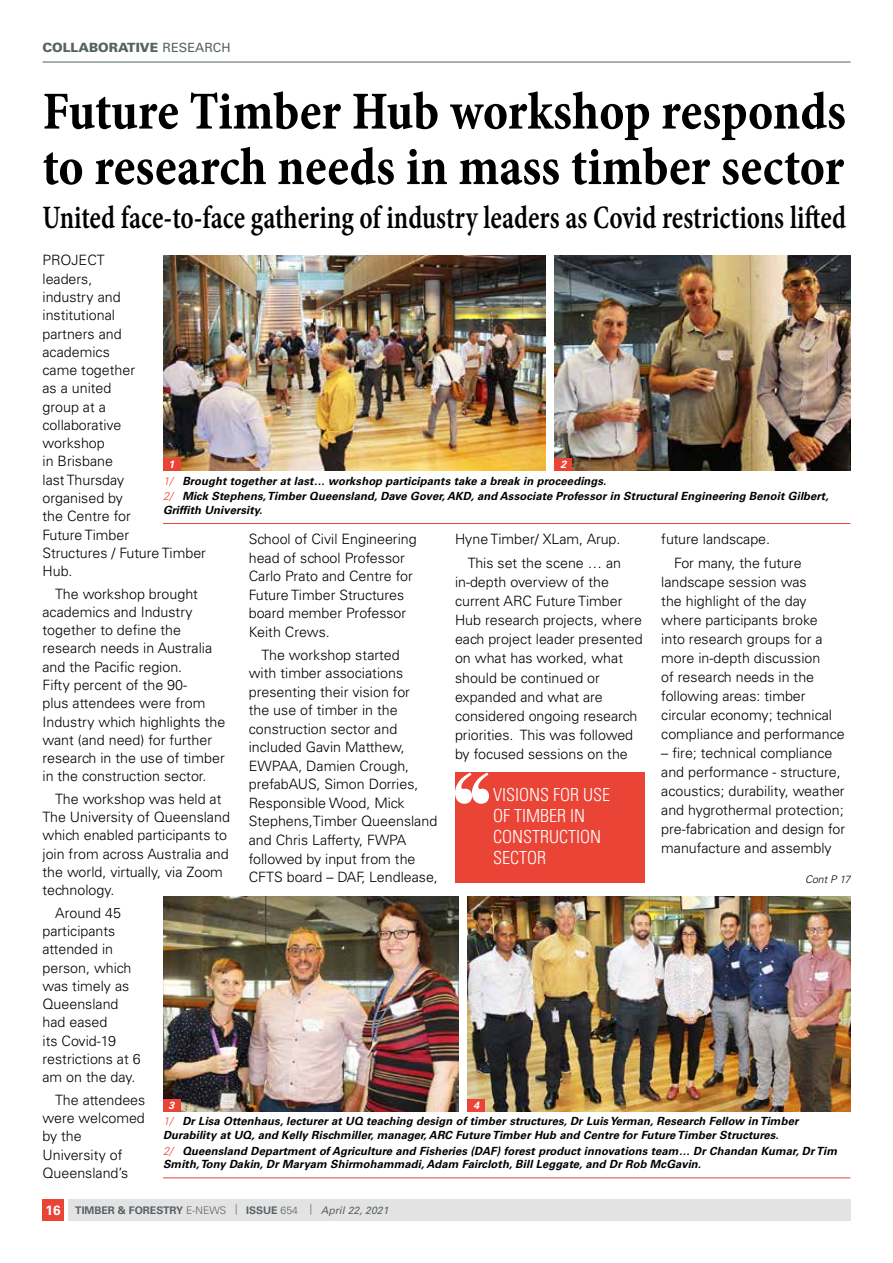
<style>
.page{position:relative;width:893px;height:1263px;background:#fff}
.page>*{position:absolute;margin:0;border:0;box-sizing:border-box;transform-origin:0 0}
.t1{font:54px/55.5px "Minion Pro Bold Cn Capt";color:#000;scale:.95 1}
.t2{font:33px "Minion Pro Semibold Cn Capt";color:#000;scale:.83 1}
.t3{font:300 condensed 18px/21px "Univers LT Std";color:#fff}
.t4{font:300 14.25px/18.3px "Univers LT Std";color:#000}
.t5{font:900 12.75px "Univers LT Std";color:#576265}
.t6{font:italic 700 11.25px/13.5px "Univers LT Std";letter-spacing:.01em;color:#000}
.t7{font:700 10.5px "Univers LT Std";color:#576265}
.t8{font:italic 300 10.5px "Univers LT Std";color:#000}
.t9{font:italic 700 10.5px "Univers LT Std";color:#fff}
.s1{font-weight:400}
.s2{font-weight:300;color:#ea4437}
.s3{font-size:13.5px;color:#fff}
.s4{font-weight:300}
.s5{font-weight:400;font-style:italic}
</style>
<div class="page">
<div style="left:43px;top:1199px;width:21px;height:21px;background:#ea4437"></div>
<div style="left:68px;top:1199px;width:782px;height:21px;background:#e4e3e4"></div>
<div style="left:455px;top:772px;width:189px;height:111px;background:#ea4437"></div>
<svg style="left:455px;top:772px;width:34px;height:32px"></svg>
<hr style="left:43px;top:62px;width:807px;height:1px;background:#576265">
<hr style="left:163px;top:523px;width:687px;height:1px;background:#ea4437">
<img style="left:555px;top:255px;width:295px;height:216px">
<div style="left:555px;top:458px;width:17px;height:13px;background:#ea4437"></div>
<img style="left:163px;top:255px;width:383px;height:216px">
<div style="left:163px;top:458px;width:17px;height:13px;background:#ea4437"></div>
<hr style="left:163px;top:1177px;width:687px;height:1px;background:#ea4437">
<img style="left:163px;top:896px;width:296px;height:215px">
<div style="left:163px;top:1099px;width:17px;height:12px;background:#ea4437"></div>
<img style="left:468px;top:896px;width:382px;height:215px">
<div style="left:468px;top:1099px;width:17px;height:12px;background:#ea4437"></div>
<p class="t5" style="left:43px;top:39px;width:190px">COLLABORATIVE <span class="s1">RESEARCH</span></p>
<h1 class="t1" style="left:43px;top:83px;width:847px">Future Timber Hub workshop responds to research needs in mass timber sector</h1>
<h2 class="t2" style="left:43px;top:195px;width:970px">United face-to-face gathering of industry leaders as Covid restrictions lifted</h2>
<p class="t4" style="left:43px;top:251px;width:165px">PROJECT<br>leaders,<br>industry and<br>institutional<br>partners and<br>academics<br>came together<br>as a united<br>group at a<br>collaborative<br>workshop<br>in Brisbane<br>last Thursday<br>organised by<br>the Centre for<br>Future Timber<br>Structures / Future Timber<br>Hub.</p>
<p class="t4" style="left:43px;top:584px;width:184px;text-indent:13px">The workshop brought academics and Industry together to define the research needs in Australia and the Pacific region.<br>Fifty percent of the 90-<br>plus attendees were from<br>Industry which highlights the want (and need) for further research in the use of timber in the construction sector.</p>
<p class="t4" style="left:43px;top:790px;width:189px;text-indent:13px">The workshop was held at<br>The University of Queensland which enabled participants to join from across Australia and the world, virtually, via Zoom technology.</p>
<p class="t4" style="left:43px;top:903px;width:100px;text-indent:13px">Around 45 participants attended in person, which was timely as<br>Queensland had eased<br>its Covid-19 restrictions at 6 am on the day.</p>
<p class="t4" style="left:43px;top:1090px;width:104px;text-indent:13px">The attendees were welcomed by the<br>University of<br>Queensland’s</p>
<p class="t9" style="left:169px;top:458px;width:7px">1</p>
<p class="t9" style="left:560px;top:458px;width:7px">2</p>
<p class="t6" style="left:163px;top:473px;width:667px;line-height:15.6px"><span class="s2">1/</span> Brought together at last… workshop participants take a break in proceedings.<br><span class="s2">2/</span> Mick Stephens, Timber Queensland, Dave Gover, AKD, and Associate Professor in Structural Engineering Benoit Gilbert,</p>
<p class="t6" style="left:163px;top:503px;width:101px">Griffith University.</p>
<p class="t4" style="left:249px;top:530px;width:169px">School of Civil Engineering head of school Professor<br>Carlo Prato and Centre for<br>Future Timber Structures board member Professor<br>Keith Crews.</p>
<p class="t4" style="left:249px;top:645px;width:191px;text-indent:13px">The workshop started<br>with timber associations presenting their vision for<br>the use of timber in the construction sector and included Gavin Matthew,<br>EWPAA, Damien Crough, prefabAUS, Simon Dorries,<br>Responsible Wood, Mick<br>Stephens,Timber Queensland and Chris Lafferty, FWPA followed by input from the<br>CFTS board – DAF, Lendlease,</p>
<p class="t4" style="left:674px;top:528px;width:129px;line-height:23.2px;text-indent:-13px">future landscape.<br>For many, the future</p>
<p class="t4" style="left:661px;top:572px;width:185px;line-height:19px">landscape session was<br>the highlight of the day where participants broke into research groups for a more in-depth discussion<br>of research needs in the following areas: timber circular economy; technical compliance and performance</p>
<p class="t4" style="left:661px;top:743px;width:185px;line-height:19px">– fire; technical compliance and performance - structure, acoustics; durability, weather and hygrothermal protection; pre-fabrication and design for manufacture and assembly</p>
<p class="t4" style="left:455px;top:527px;width:168px;line-height:23.4px;text-align:right">Hyne Timber/ XLam, Arup.<br>This set the scene … an</p>
<p class="t4" style="left:455px;top:572px;width:189px;line-height:19.2px">in-depth overview of the current ARC Future Timber<br>Hub research projects, where each project leader presented on what has worked, what should be continued or expanded and what are considered ongoing research priorities. This was followed by focused sessions on the</p>
<p class="t3" style="left:493px;top:784px;width:118px">VISIONS FOR USE<br>OF TIMBER IN<br>CONSTRUCTION<br>SECTOR</p>
<p class="t8" style="left:805px;top:873px;width:47px">Cont P 17</p>
<p class="t9" style="left:169px;top:1099px;width:7px">3</p>
<p class="t9" style="left:473px;top:1099px;width:7px">4</p>
<p class="t6" style="left:163px;top:1115px;width:637px"><span class="s2">1/</span> Dr Lisa Ottenhaus, lecturer at UQ teaching design of timber structures, Dr Luis Yerman, Research Fellow in Timber<br>Durability at UQ, and Kelly Rischmiller, manager, ARC Future Timber Hub and Centre for Future Timber Structures.</p>
<p class="t6" style="left:163px;top:1144px;width:675px"><span class="s2">2/</span> Queensland Department of Agriculture and Fisheries (DAF) forest product innovations team… Dr Chandan Kumar, Dr Tim<br>Smith, Tony Dakin, Dr Maryam Shirmohammadi, Adam Faircloth, Bill Leggate, and Dr Rob McGavin.</p>
<p class="t7" style="left:46px;top:1204px;width:344px"><span class="s3">16</span> TIMBER &amp; FORESTRY <span class="s4">E-NEWS </span><sup>|</sup> ISSUE <span class="s4">654 </span><sup>|</sup> <span class="s5">April 22, 2021</span></p>
</div>
